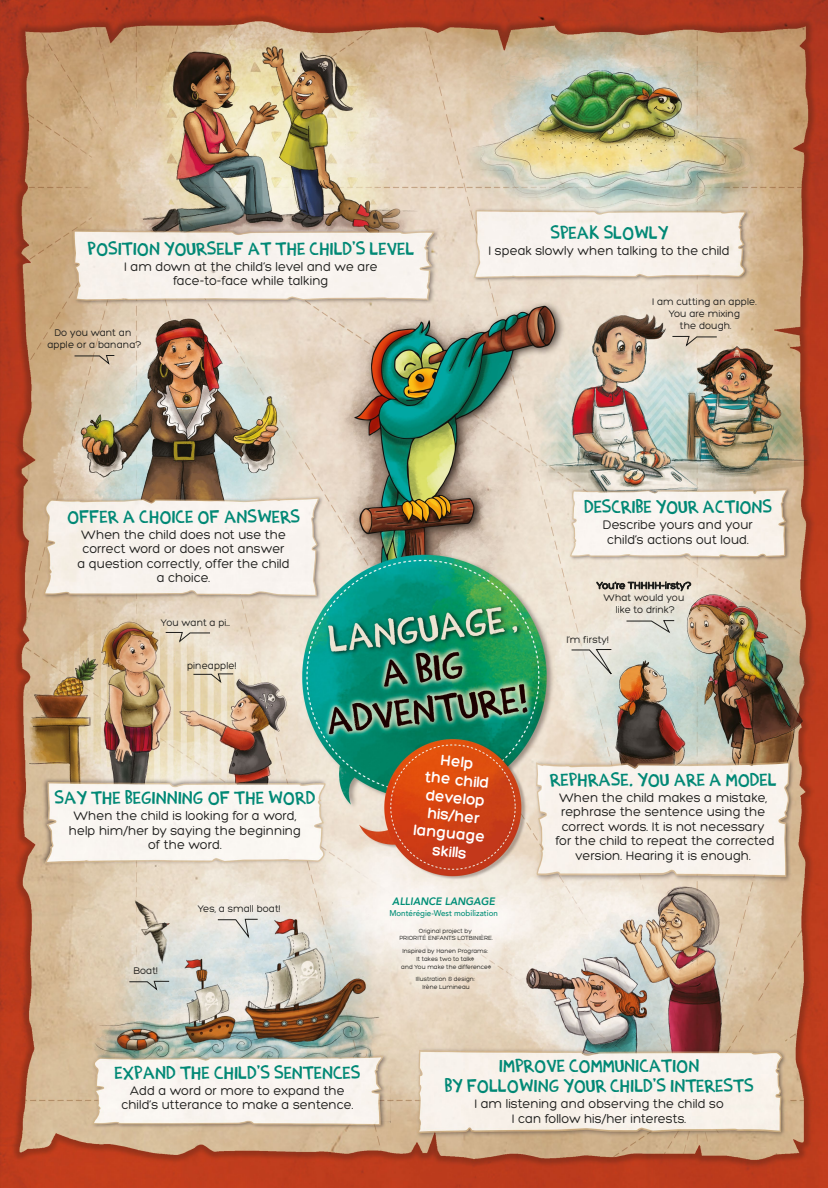
<style>
.page{position:relative;width:828px;height:1188px;background:#fff}
.page>*{position:absolute;margin:0;border:0;box-sizing:border-box;transform-origin:0 0}
.t1{font:17px/19.9px "Estoy Bueno";color:#008875;text-align:center}
.t2{font:700 16.5px/18px "Hero";color:#fff;text-align:center;scale:.95 1}
.t3{font:13.5px/14.4px "Hero";color:#1d1d1b;text-align:center;scale:.95 1}
.t4{font:italic 800 10.75px "Avenir";color:#008e77;scale:.95 1}
.t5{font:10.5px/12px "Hero";color:#1d1d1b;text-align:center;scale:.95 1}
.t6{font:500 8.35px "Avenir";color:#008e77;scale:.95 1}
.t7{font:6.5px/7.8px "Hero";color:#1d1d1b;text-align:center;scale:.95 1}
</style>
<div class="page">
<img style="left:0;top:0;width:828px;height:1188px">
<svg style="left:165px;top:632px;width:46px;height:11px"></svg>
<svg style="left:672px;top:336px;width:45px;height:11px"></svg>
<svg style="left:193px;top:673px;width:41px;height:10px"></svg>
<svg style="left:129px;top:981px;width:41px;height:9px"></svg>
<svg style="left:217px;top:919px;width:41px;height:19px"></svg>
<svg style="left:626px;top:620px;width:49px;height:13px"></svg>
<svg style="left:74px;top:355px;width:41px;height:10px"></svg>
<svg style="left:571px;top:649px;width:43px;height:29px"></svg>
<svg style="left:596px;top:582px;width:95px;height:9px"></svg>
<p class="t1" style="left:88px;top:239px;width:328px">POSITION YOURSELF AT THE CHILD’S LEVEL</p>
<p class="t3" style="left:124px;top:259px;width:268px">I am down at the child’s level and we are face-to-face while talking</p>
<p class="t5" style="left:47px;top:327px;width:100px">Do you want an apple or a banana?</p>
<p class="t1" style="left:67px;top:507px;width:235px">OFFER A CHOICE OF ANSWERS</p>
<p class="t3" style="left:77px;top:527px;width:225px">When the child does not use the correct word or does not answer a question correctly, offer the child a choice.</p>
<p class="t5" style="left:161px;top:617px;width:75px">You want a pi…</p>
<p class="t5" style="left:187px;top:659px;width:54px">pineapple!</p>
<p class="t1" style="left:550px;top:223px;width:119px">SPEAK SLOWLY</p>
<p class="t3" style="left:489px;top:244px;width:255px">I speak slowly when talking to the child</p>
<p class="t5" style="left:652px;top:296px;width:112px">I am cutting an apple.<br>You are mixing<br>the dough.</p>
<p class="t1" style="left:584px;top:497px;width:190px">DESCRIBE YOUR ACTIONS</p>
<p class="t3" style="left:603px;top:518px;width:159px;text-align:left">Describe yours and your child’s actions out loud.</p>
<p class="t5" style="left:597px;top:580px;width:101px">You’re THHHH-irsty?<br>What would you like to drink?</p>
<p class="t5" style="left:566px;top:634px;width:46px">I’m firsty!</p>
<p class="t1" style="left:55px;top:788px;width:262px">SAY THE BEGINNING OF THE WORD</p>
<p class="t3" style="left:69px;top:809px;width:246px">When the child is looking for a word, help him/her by saying the beginning of the word.</p>
<p class="t5" style="left:133px;top:965px;width:28px">Boat!</p>
<p class="t5" style="left:198px;top:902px;width:89px">Yes, a small boat!</p>
<p class="t1" style="left:115px;top:1063px;width:247px">EXPAND THE CHILD’S SENTENCES</p>
<p class="t3" style="left:122px;top:1083px;width:246px">Add a word or more to expand the child’s utterance to make a sentence.</p>
<p class="t2" style="left:422px;top:750px;width:77px;rotate:6deg">Help<br>the child develop his/her language skills</p>
<p class="t4" style="left:392px;top:894px;width:110px">ALLIANCE LANGAGE</p>
<p class="t6" style="left:389px;top:906px;width:116px">Montérégie-West mobilization</p>
<p class="t7" style="left:399px;top:927px;width:100px">Original project by<br>PRIORITÉ ENFANTS LOTBINIÈRE.</p>
<p class="t7" style="left:401px;top:947px;width:96px">Inspired by Hanen Programs:<br>It takes two to talk®<br>and You make the difference®</p>
<p class="t7" style="left:416px;top:976px;width:64px">Illustration &amp; design:<br>Irène Lumineau</p>
<p class="t1" style="left:550px;top:770px;width:229px">REPHRASE. YOU ARE A MODEL</p>
<p class="t3" style="left:555px;top:790px;width:232px">When the child makes a mistake, rephrase the sentence using the correct words. It is not necessary for the child to repeat the corrected version. Hearing it is enough.</p>
<p class="t1" style="left:445px;top:1056px;width:310px">IMPROVE COMMUNICATION<br>BY FOLLOWING YOUR CHILD’S INTERESTS</p>
<p class="t3" style="left:474px;top:1097px;width:264px">I am listening and observing the child so<br>I can follow his/her interests.</p>
</div>
